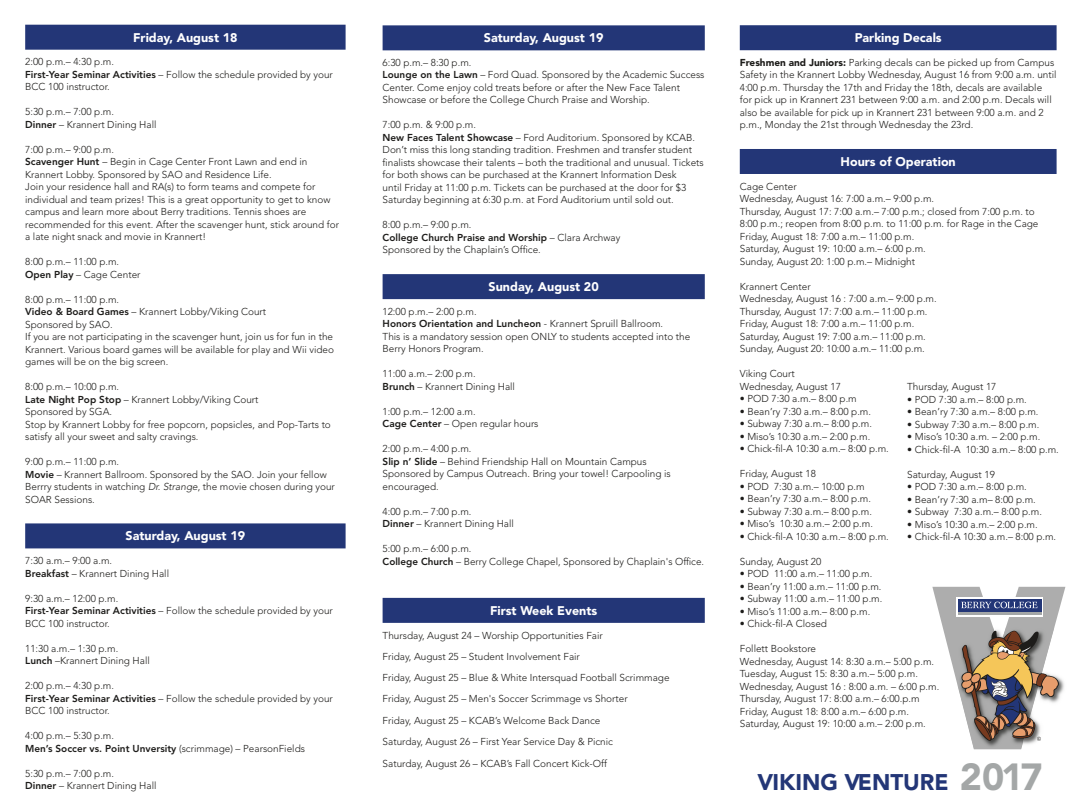
<style>
.page{position:relative;width:1080px;height:810px;background:#fff}
.page>*{position:absolute;margin:0;border:0;box-sizing:border-box;transform-origin:0 0}
.t1{font:900 22.5px "Avenir LT Std";color:#233677}
.t2{font:900 12.5px "Avenir LT Std";color:#fff}
.t3{font:300 10px/12.5px "Avenir LT Std";color:#1d1c1a}
.s1{font-weight:800}
.s2{font-style:italic}
.s3{font-weight:900}
.s4{font-size:37.5px;color:#a4a7a7}
</style>
<div class="page">
<div style="left:25px;top:25px;width:321px;height:25px;background:#233677"></div>
<div style="left:25px;top:523px;width:321px;height:25px;background:#233677"></div>
<div style="left:383px;top:25px;width:322px;height:25px;background:#233677"></div>
<div style="left:383px;top:274px;width:322px;height:25px;background:#233677"></div>
<div style="left:383px;top:598px;width:322px;height:25px;background:#233677"></div>
<div style="left:740px;top:25px;width:317px;height:25px;background:#233677"></div>
<div style="left:740px;top:149px;width:317px;height:25px;background:#233677"></div>
<svg style="left:932px;top:587px;width:133px;height:162px"></svg>
<p class="t2" style="left:133px;top:30px;width:106px">Friday, August 18</p>
<p class="t3" style="left:25px;top:56px;width:309px">2:00 p.m.– 4:30 p.m.<br><span class="s1">First-Year Seminar Activities</span> – Follow the schedule provided by your<br>BCC 100 instructor.</p>
<p class="t3" style="left:25px;top:106px;width:133px">5:30 p.m.– 7:00 p.m.<br><span class="s1">Dinner</span> – Krannert Dining Hall</p>
<p class="t3" style="left:25px;top:143px;width:315px">7:00 p.m.– 9:00 p.m.<br><span class="s1">Scavenger Hunt</span> – Begin in Cage Center Front Lawn and end in Krannert Lobby. Sponsored by SAO and Residence Life.<br>Join your residence hall and RA(s) to form teams and compete for individual and team prizes! This is a great opportunity to get to know campus and learn more about Berry traditions. Tennis shoes are recommended for this event. After the scavenger hunt, stick around for a late night snack and movie in Krannert!</p>
<p class="t3" style="left:25px;top:256px;width:117px">8:00 p.m.– 11:00 p.m.<br><span class="s1">Open Play</span> – Cage Center</p>
<p class="t3" style="left:25px;top:293px;width:310px">8:00 p.m.– 11:00 p.m.<br><span class="s1">Video &amp; Board Games</span> – Krannert Lobby/Viking Court<br>Sponsored by SAO.<br>If you are not participating in the scavenger hunt, join us for fun in the Krannert. Various board games will be available for play and Wii video games will be on the big screen.</p>
<p class="t3" style="left:25px;top:381px;width:307px">8:00 p.m.– 10:00 p.m.<br><span class="s1">Late Night Pop Stop</span> – Krannert Lobby/Viking Court<br>Sponsored by SGA.<br>Stop by Krannert Lobby for free popcorn, popsicles, and Pop-Tarts to satisfy all your sweet and salty cravings.</p>
<p class="t3" style="left:25px;top:456px;width:311px">9:00 p.m.– 11:00 p.m.<br><span class="s1">Movie</span> – Krannert Ballroom. Sponsored by the SAO. Join your fellow Berrry students in watching <span class="s2">Dr. Strange</span>, the movie chosen during your SOAR Sessions.</p>
<p class="t2" style="left:126px;top:528px;width:121px">Saturday, August 19</p>
<p class="t3" style="left:25px;top:554px;width:145px">7:30 a.m.– 9:00 a.m.<br><span class="s1">Breakfast</span> – Krannert Dining Hall</p>
<p class="t3" style="left:25px;top:592px;width:309px">9:30 a.m.– 12:00 p.m.<br><span class="s1">First-Year Seminar Activities</span> – Follow the schedule provided by your<br>BCC 100 instructor.</p>
<p class="t3" style="left:25px;top:642px;width:126px">11:30 a.m.– 1:30 p.m.<br><span class="s1">Lunch</span> –Krannert Dining Hall</p>
<p class="t3" style="left:25px;top:679px;width:309px">2:00 p.m.– 4:30 p.m.<br><span class="s1">First-Year Seminar Activities</span> – Follow the schedule provided by your<br>BCC 100 instructor.</p>
<p class="t3" style="left:25px;top:729px;width:281px">4:00 p.m.– 5:30 p.m.<br><span class="s1">Men’s Soccer vs. Point Unversity</span> (scrimmage) – PearsonFields</p>
<p class="t3" style="left:25px;top:767px;width:133px">5:30 p.m.– 7:00 p.m.<br><span class="s1">Dinner</span> – Krannert Dining Hall</p>
<p class="t2" style="left:484px;top:30px;width:121px">Saturday, August 19</p>
<p class="t3" style="left:383px;top:56px;width:323px">6:30 p.m.– 8:30 p.m.<br><span class="s1">Lounge on the Lawn</span> – Ford Quad. Sponsored by the Academic Success Center. Come enjoy cold treats before or after the New Face Talent Showcase or before the College Church Praise and Worship.</p>
<p class="t3" style="left:383px;top:119px;width:323px">7:00 p.m. &amp; 9:00 p.m.<br><span class="s1">New Faces Talent Showcase</span> – Ford Auditorium. Sponsored by KCAB.<br>Don’t miss this long standing tradition. Freshmen and transfer student finalists showcase their talents – both the traditional and unusual. Tickets for both shows can be purchased at the Krannert Information Desk<br>until Friday at 11:00 p.m. Tickets can be purchased at the door for $3<br>Saturday beginning at 6:30 p.m. at Ford Auditorium until sold out.</p>
<p class="t3" style="left:383px;top:219px;width:239px">8:00 p.m.– 9:00 p.m.<br><span class="s1">College Church Praise and Worship</span> – Clara Archway<br>Sponsored by the Chaplain’s Office.</p>
<p class="t2" style="left:489px;top:279px;width:112px">Sunday, August 20</p>
<p class="t3" style="left:383px;top:305px;width:309px">12:00 p.m.– 2:00 p.m.<br><span class="s1">Honors Orientation and Luncheon</span> - Krannert Spruill Ballroom.<br>This is a mandatory session open ONLY to students accepted into the Berry Honors Program.</p>
<p class="t3" style="left:383px;top:368px;width:134px">11:00 a.m.– 2:00 p.m.<br><span class="s1">Brunch</span> – Krannert Dining Hall</p>
<p class="t3" style="left:383px;top:405px;width:157px">1:00 p.m.– 12:00 a.m.<br><span class="s1">Cage Center</span> – Open regular hours</p>
<p class="t3" style="left:383px;top:443px;width:290px">2:00 p.m.– 4:00 p.m.<br><span class="s1">Slip n’ Slide</span> – Behind Friendship Hall on Mountain Campus Sponsored by Campus Outreach. Bring your towel! Carpooling is encouraged.</p>
<p class="t3" style="left:383px;top:505px;width:133px">4:00 p.m.– 7:00 p.m.<br><span class="s1">Dinner</span> – Krannert Dining Hall</p>
<p class="t3" style="left:383px;top:543px;width:323px">5:00 p.m.– 6:00 p.m.<br><span class="s1">College Church</span> – Berry College Chapel, Sponsored by Chaplain's Office.</p>
<p class="t2" style="left:490px;top:603px;width:109px">First Week Events</p>
<p class="t3" style="left:383px;top:624px;width:288px;line-height:21.2px">Thursday, August 24 – Worship Opportunities Fair<br>Friday, August 25 – Student Involvement Fair<br>Friday, August 25 – Blue &amp; White Intersquad Football Scrimmage Friday, August 25 – Men's Soccer Scrimmage vs Shorter<br>Friday, August 25 – KCAB’s Welcome Back Dance<br>Saturday, August 26 – First Year Service Day &amp; Picnic</p>
<p class="t3" style="left:383px;top:758px;width:226px">Saturday, August 26 – KCAB’s Fall Concert Kick-Off</p>
<p class="t2" style="left:855px;top:30px;width:89px">Parking Decals</p>
<p class="t3" style="left:740px;top:56px;width:318px"><span class="s3">Freshmen and Juniors:</span> Parking decals can be picked up from Campus Safety in the Krannert Lobby Wednesday, August 16 from 9:00 a.m. until 4:00 p.m. Thursday the 17th and Friday the 18th, decals are available for pick up in Krannert 231 between 9:00 a.m. and 2:00 p.m. Decals will also be available for pick up in Krannert 231 between 9:00 a.m. and 2 p.m., Monday the 21st through Wednesday the 23rd.</p>
<p class="t2" style="left:841px;top:154px;width:117px">Hours of Operation</p>
<p class="t3" style="left:740px;top:180px;width:300px">Cage Center<br>Wednesday, August 16: 7:00 a.m.– 9:00 p.m.<br>Thursday, August 17: 7:00 a.m.– 7:00 p.m.; closed from 7:00 p.m. to 8:00 p.m.; reopen from 8:00 p.m. to 11:00 p.m. for Rage in the Cage Friday, August 18: 7:00 a.m.– 11:00 p.m.<br>Saturday, August 19: 10:00 a.m.– 6:00 p.m.<br>Sunday, August 20: 1:00 p.m.– Midnight</p>
<p class="t3" style="left:740px;top:280px;width:198px">Krannert Center<br>Wednesday, August 16 : 7:00 a.m.– 9:00 p.m.<br>Thursday, August 17: 7:00 a.m.– 11:00 p.m.<br>Friday, August 18: 7:00 a.m.– 11:00 p.m.<br>Saturday, August 19: 7:00 a.m.– 11:00 p.m.<br>Sunday, August 20: 10:00 a.m.– 11:00 p.m.</p>
<p class="t3" style="left:740px;top:367px;width:103px">Viking Court<br>Wednesday, August 17</p>
<p class="t3" style="left:740px;top:392px;width:119px">• POD 7:30 a.m.– 8:00 p.m</p>
<p class="t3" style="left:740px;top:405px;width:133px">• Bean’ry 7:30 a.m.– 8:00 p.m.</p>
<p class="t3" style="left:740px;top:417px;width:134px">• Subway 7:30 a.m.– 8:00 p.m.</p>
<p class="t3" style="left:740px;top:430px;width:132px">• Miso’s 10:30 a.m.– 2:00 p.m.</p>
<p class="t3" style="left:740px;top:442px;width:151px">• Chick-fil-A 10:30 a.m.– 8:00 p.m.</p>
<p class="t3" style="left:740px;top:467px;width:78px">Friday, August 18</p>
<p class="t3" style="left:740px;top:480px;width:126px">• POD 7:30 a.m.– 10:00 p.m</p>
<p class="t3" style="left:740px;top:492px;width:133px">• Bean’ry 7:30 a.m.– 8:00 p.m.</p>
<p class="t3" style="left:740px;top:505px;width:134px">• Subway 7:30 a.m.– 8:00 p.m.</p>
<p class="t3" style="left:740px;top:517px;width:135px">• Miso’s 10:30 a.m.– 2:00 p.m.</p>
<p class="t3" style="left:740px;top:530px;width:151px">• Chick-fil-A 10:30 a.m.– 8:00 p.m.</p>
<p class="t3" style="left:740px;top:555px;width:83px">Sunday, August 20</p>
<p class="t3" style="left:740px;top:567px;width:134px">• POD 11:00 a.m.– 11:00 p.m.</p>
<p class="t3" style="left:740px;top:580px;width:143px">• Bean’ry 11:00 a.m.– 11:00 p.m.</p>
<p class="t3" style="left:740px;top:592px;width:144px">• Subway 11:00 a.m.– 11:00 p.m.</p>
<p class="t3" style="left:740px;top:605px;width:132px">• Miso’s 11:00 a.m.– 8:00 p.m.</p>
<p class="t3" style="left:740px;top:617px;width:89px">• Chick-fil-A Closed</p>
<p class="t3" style="left:740px;top:642px;width:201px">Follett Bookstore<br>Wednesday, August 14: 8:30 a.m.– 5:00 p.m.<br>Tuesday, August 15: 8:30 a.m.– 5:00 p.m.<br>Wednesday, August 16 : 8:00 a.m. – 6:00 p.m.<br>Thursday, August 17: 8:00 a.m.– 6:00.p.m Friday, August 18: 8:00 a.m.– 6:00 p.m.<br>Saturday, August 19: 10:00 a.m.– 2:00 p.m.</p>
<h1 class="t1" style="left:757px;top:768px;width:287px">VIKING VENTURE <span class="s4">2017</span></h1>
<p class="t3" style="left:907px;top:380px;width:91px">Thursday, August 17</p>
<p class="t3" style="left:907px;top:393px;width:121px">• POD 7:30 a.m.– 8:00 p.m.</p>
<p class="t3" style="left:907px;top:405px;width:133px">• Bean’ry 7:30 a.m.– 8:00 p.m.</p>
<p class="t3" style="left:907px;top:418px;width:134px">• Subway 7:30 a.m.– 8:00 p.m.</p>
<p class="t3" style="left:907px;top:430px;width:135px">• Miso’s 10:30 a.m. – 2:00 p.m.</p>
<p class="t3" style="left:907px;top:443px;width:153px">• Chick-fil-A 10:30 a.m.– 8:00 p.m.</p>
<p class="t3" style="left:907px;top:468px;width:89px">Saturday, August 19</p>
<p class="t3" style="left:907px;top:480px;width:121px">• POD 7:30 a.m.– 8:00 p.m.</p>
<p class="t3" style="left:907px;top:493px;width:130px">• Bean’ry 7:30 a.m– 8:00 p.m.</p>
<p class="t3" style="left:907px;top:505px;width:136px">• Subway 7:30 a.m.– 8:00 p.m.</p>
<p class="t3" style="left:907px;top:518px;width:132px">• Miso’s 10:30 a.m.– 2:00 p.m.</p>
<p class="t3" style="left:907px;top:530px;width:151px">• Chick-fil-A 10:30 a.m.– 8:00 p.m.</p>
</div>
